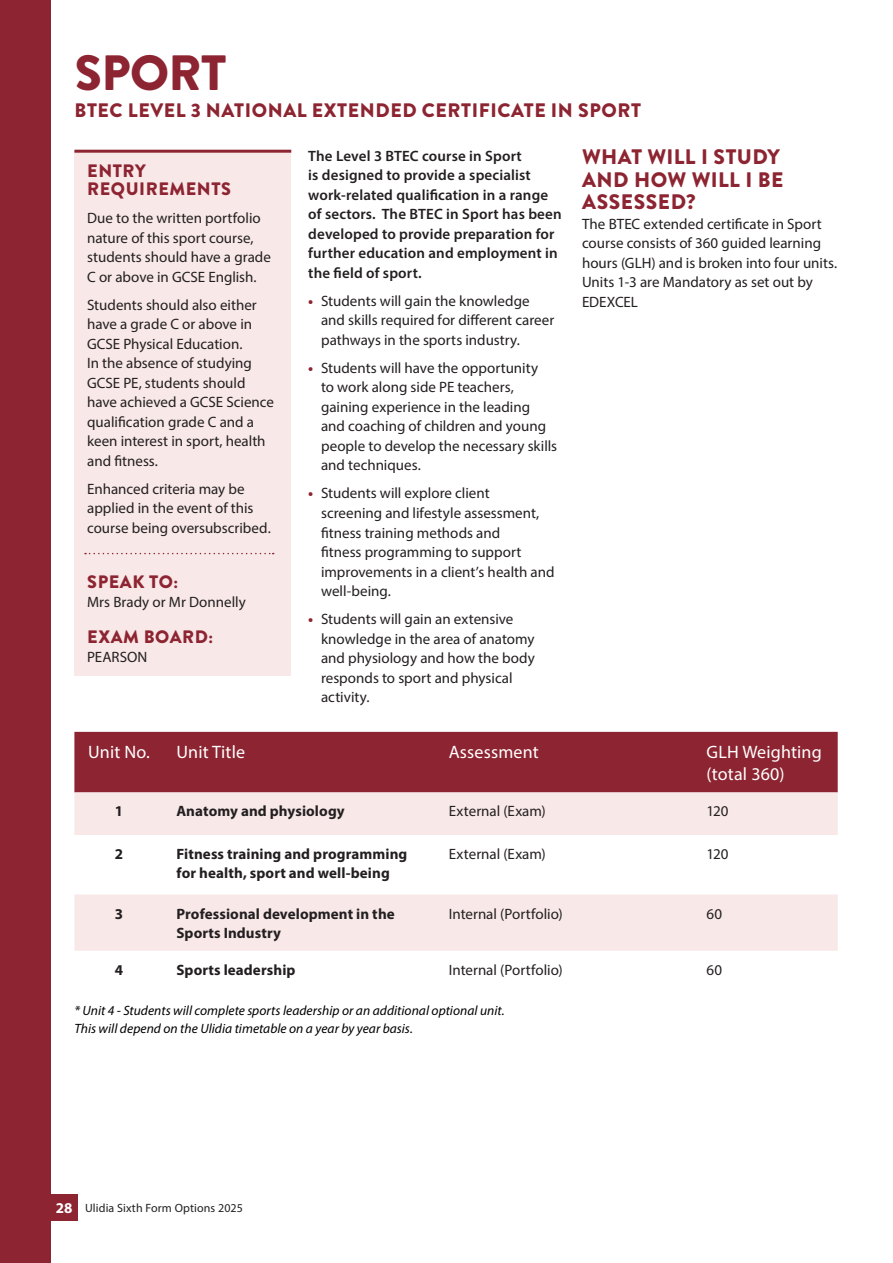
<style>
.page{position:relative;width:893px;height:1263px;background:#fff}
.page>*{position:absolute;margin:0;border:0;box-sizing:border-box;transform-origin:0 0}
.Contents_Title{font:900 49.5px "Brandon Grotesque";letter-spacing:-.01em;color:#8d2431}
.Sub-Title{font:900 21px/22.5px "Brandon Grotesque";letter-spacing:.025em;color:#8d2431}
.Qualification_Type{font:900 19.5px "Brandon Grotesque";letter-spacing:.03em;color:#8d2431}
.t1{font:18px/21.6px "Myriad Pro";letter-spacing:.01em;color:#fff}
.Entry_Requirements_T{font:900 18px/18.6px "Brandon Grotesque";letter-spacing:.03em;color:#8d2431}
.Paragraph{font:15px/19.5px "Myriad Pro";color:#231f20}
.Lead_Paragraph{font:600 15px/19.5px "Myriad Pro";letter-spacing:.01em;color:#231f20}
.Paragraph-2{font:700 15px/19.5px "Myriad Pro";letter-spacing:.005em;color:#231f20}
.Paragraph-3{font:italic 13.5px/18px "Myriad Pro";letter-spacing:.005em;color:#000}
.t2{font:12px "Myriad Pro";letter-spacing:.01em;color:#231f20}
.s1{font-weight:700;color:#8d2431}
.s2{font-weight:700;font-size:15px;color:#fff}
</style>
<div class="page">
<div style="left:51px;top:1194px;width:26px;height:26px;background:#8d2431"></div>
<div style="left:0;top:0;width:51px;height:1263px;background:#8d2431"></div>
<div style="left:74px;top:151px;width:217px;height:525px;background:#f8e8e8"></div>
<hr style="left:74px;top:150px;width:217px;height:3px;background:#8d2431">
<svg style="left:85px;top:553px;width:189px;height:1px"></svg>
<div style="left:74px;top:732px;width:764px;height:60px;background:#8d2431"></div>
<svg style="left:74px;top:792px;width:764px;height:159px;fill:#f8e8e8"></svg>
<p class="Contents_Title" style="left:75px;top:38px;width:153px">SPORT</p>
<p class="Qualification_Type" style="left:75px;top:97px;width:568px">BTEC LEVEL 3 NATIONAL EXTENDED CERTIFICATE IN SPORT</p>
<p class="Entry_Requirements_T" style="left:87px;top:161px;width:145px">ENTRY<br>REQUIREMENTS</p>
<p class="Paragraph" style="left:87px;top:208px;width:185px">Due to the written portfolio nature of this sport course, students should have a grade<br>C or above in GCSE English.</p>
<p class="Paragraph" style="left:87px;top:295px;width:188px">Students should also either have a grade C or above in<br>GCSE Physical Education.<br>In the absence of studying<br>GCSE PE, students should have achieved a GCSE Science qualification grade C and a keen interest in sport, health and fitness.</p>
<p class="Paragraph" style="left:87px;top:479px;width:185px">Enhanced criteria may be applied in the event of this course being oversubscribed.</p>
<p class="Entry_Requirements_T" style="left:87px;top:572px;width:92px">SPEAK TO:</p>
<p class="Paragraph" style="left:87px;top:592px;width:160px">Mrs Brady or Mr Donnelly</p>
<p class="Entry_Requirements_T" style="left:87px;top:628px;width:127px">EXAM BOARD:</p>
<p class="Paragraph" style="left:87px;top:647px;width:62px">PEARSON</p>
<p class="Lead_Paragraph" style="left:308px;top:146px;width:255px">The Level 3 BTEC course in Sport<br>is designed to provide a specialist work-related qualification in a range of sectors. The BTEC in Sport has been developed to provide preparation for further education and employment in the field of sport.</p>
<p class="Paragraph" style="left:321px;top:291px;width:235px;text-indent:-13px"><span class="s1">•</span> Students will gain the knowledge and skills required for different career pathways in the sports industry.</p>
<p class="Paragraph" style="left:321px;top:358px;width:238px;text-indent:-13px"><span class="s1">•</span> Students will have the opportunity<br>to work along side PE teachers, gaining experience in the leading and coaching of children and young people to develop the necessary skills and techniques.</p>
<p class="Paragraph" style="left:321px;top:483px;width:235px;text-indent:-13px"><span class="s1">•</span> Students will explore client<br>screening and lifestyle assessment, fitness training methods and<br>fitness programming to support improvements in a client’s health and well-being.</p>
<p class="Paragraph" style="left:321px;top:609px;width:215px;text-indent:-13px"><span class="s1">•</span> Students will gain an extensive knowledge in the area of anatomy and physiology and how the body responds to sport and physical activity.</p>
<p class="Sub-Title" style="left:582px;top:146px;width:203px">WHAT WILL I STUDY<br>AND HOW WILL I BE<br>ASSESSED?</p>
<p class="Paragraph" style="left:582px;top:214px;width:257px">The BTEC extended certificate in Sport course consists of 360 guided learning hours (GLH) and is broken into four units.<br>Units 1-3 are Mandatory as set out by<br>EDEXCEL</p>
<p class="t1" style="left:88px;top:741px;width:63px">Unit No.</p>
<p class="t1" style="left:176px;top:741px;width:70px">Unit Title</p>
<p class="t1" style="left:449px;top:741px;width:91px">Assessment</p>
<p class="t1" style="left:707px;top:741px;width:117px">GLH Weighting (total 360)</p>
<p class="Paragraph-2" style="left:115px;top:801px;width:10px">1</p>
<p class="Paragraph-2" style="left:176px;top:801px;width:170px">Anatomy and physiology</p>
<p class="Paragraph" style="left:449px;top:801px;width:98px">External (Exam)</p>
<p class="Paragraph" style="left:707px;top:801px;width:23px">120</p>
<p class="Paragraph-2" style="left:115px;top:844px;width:10px">2</p>
<p class="Paragraph-2" style="left:176px;top:844px;width:232px">Fitness training and programming for health, sport and well-being</p>
<p class="Paragraph" style="left:449px;top:844px;width:98px">External (Exam)</p>
<p class="Paragraph" style="left:707px;top:844px;width:23px">120</p>
<p class="Paragraph-2" style="left:115px;top:903px;width:10px">3</p>
<p class="Paragraph-2" style="left:176px;top:903px;width:220px">Professional development in the<br>Sports Industry</p>
<p class="Paragraph" style="left:449px;top:903px;width:115px">Internal (Portfolio)</p>
<p class="Paragraph" style="left:707px;top:903px;width:17px">60</p>
<p class="Paragraph-2" style="left:115px;top:959px;width:10px">4</p>
<p class="Paragraph-2" style="left:176px;top:959px;width:121px">Sports leadership</p>
<p class="Paragraph" style="left:449px;top:960px;width:115px">Internal (Portfolio)</p>
<p class="Paragraph" style="left:707px;top:960px;width:17px">60</p>
<p class="Paragraph-3" style="left:74px;top:1001px;width:432px">* Unit 4 - Students will complete sports leadership or an additional optional unit.<br>This will depend on the Ulidia timetable on a year by year basis.</p>
<p class="t2" style="left:56px;top:1200px;width:189px"><span class="s2">28</span> Ulidia Sixth Form Options 2025</p>
</div>
